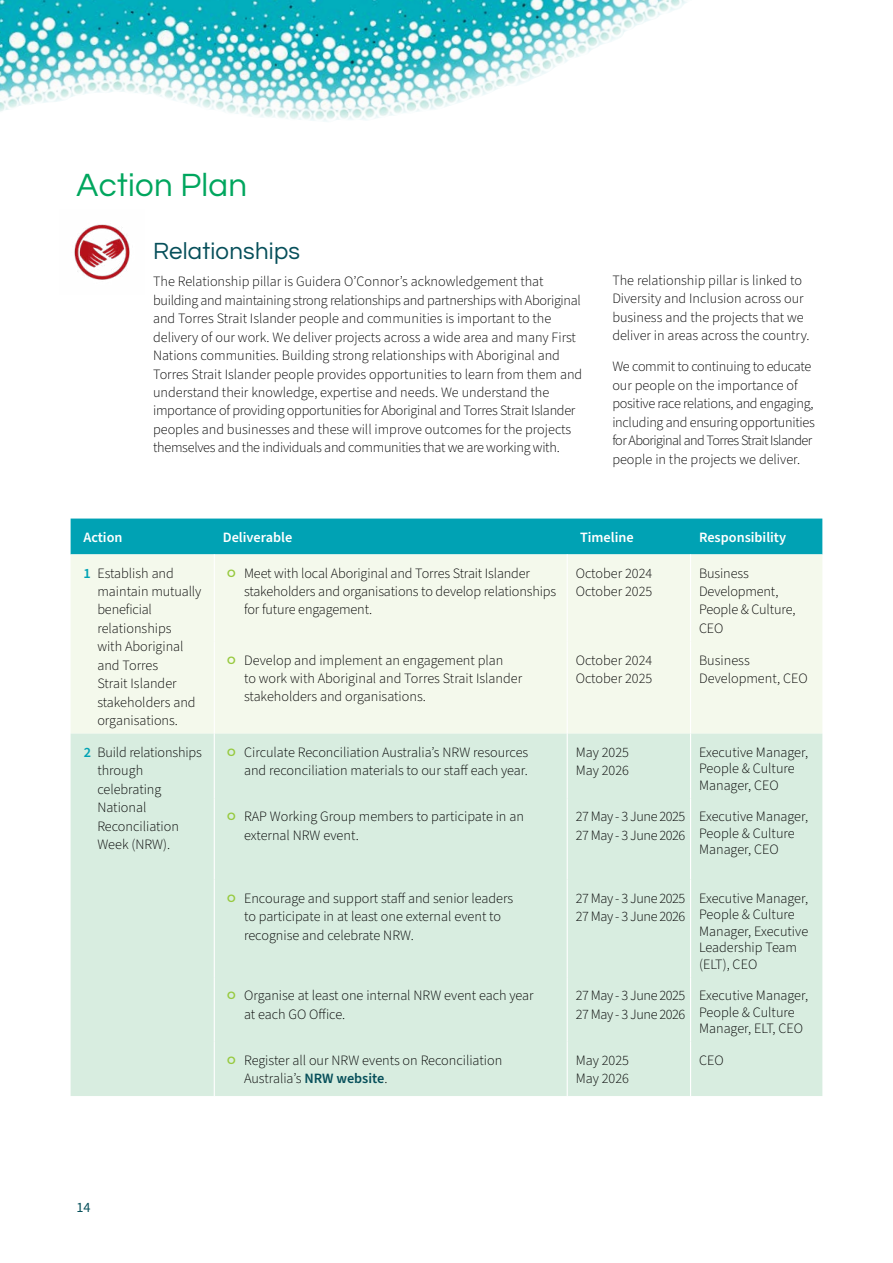
<style>
.page{position:relative;width:893px;height:1263px;background:#fff}
.page>*{position:absolute;margin:0;border:0;box-sizing:border-box;transform-origin:0 0}
.t1{font:33px "Questrial";letter-spacing:.01em;color:#00a65e}
.t2{font:24px "Questrial";letter-spacing:.01em;color:#064f5a}
.t3{font:300 14.25px/18.5px "Source Sans Pro";color:#000}
.t4{font:300 14.25px/18.5px "Source Sans Pro";letter-spacing:-.02em;color:#000}
.t5{font:300 14.25px/18.5px "Source Sans Pro";letter-spacing:-.03em;color:#000}
.t6{font:600 14.25px "Source Sans Pro";color:#fff}
.t7{font:14.25px "Source Sans Pro";color:#064f5a}
.s1{font-weight:600;color:#00a2b4}
.s2{font-weight:900;color:#96c93d}
.s3{font-weight:600;color:#064f5a}
</style>
<div class="page">
<img style="left:74px;top:240px;width:56px;height:40px">
<div style="left:71px;top:518px;width:751px;height:36px;background:#00a2b4"></div>
<div style="left:71px;top:554px;width:751px;height:180px;background:#f4f9ec"></div>
<div style="left:71px;top:734px;width:751px;height:362px;background:#d8ede0"></div>
<hr style="left:214px;top:554px;width:1px;height:87px;background:#fff">
<hr style="left:567px;top:554px;width:1px;height:87px;background:#fff">
<hr style="left:690px;top:554px;width:1px;height:87px;background:#fff">
<hr style="left:214px;top:641px;width:1px;height:93px;background:#fff">
<hr style="left:567px;top:641px;width:1px;height:93px;background:#fff">
<hr style="left:690px;top:641px;width:1px;height:93px;background:#fff">
<hr style="left:214px;top:734px;width:1px;height:64px;background:#fff">
<hr style="left:567px;top:734px;width:1px;height:64px;background:#fff">
<hr style="left:690px;top:734px;width:1px;height:64px;background:#fff">
<hr style="left:214px;top:798px;width:1px;height:81px;background:#fff">
<hr style="left:567px;top:798px;width:1px;height:81px;background:#fff">
<hr style="left:690px;top:798px;width:1px;height:81px;background:#fff">
<hr style="left:214px;top:879px;width:1px;height:98px;background:#fff">
<hr style="left:567px;top:879px;width:1px;height:98px;background:#fff">
<hr style="left:690px;top:879px;width:1px;height:98px;background:#fff">
<hr style="left:214px;top:977px;width:1px;height:65px;background:#fff">
<hr style="left:567px;top:977px;width:1px;height:65px;background:#fff">
<hr style="left:690px;top:977px;width:1px;height:65px;background:#fff">
<hr style="left:214px;top:1042px;width:1px;height:54px;background:#fff">
<hr style="left:567px;top:1042px;width:1px;height:54px;background:#fff">
<hr style="left:690px;top:1042px;width:1px;height:54px;background:#fff">
<img style="left:0;top:0;width:687px;height:122px">
<h1 class="t1" style="left:77px;top:162px;width:172px">Action Plan</h1>
<h2 class="t2" style="left:153px;top:235px;width:149px">Relationships</h2>
<p class="t3" style="left:153px;top:273px;width:431px">The Relationship pillar is Guidera O’Connor’s acknowledgement that building and maintaining strong relationships and partnerships with Aboriginal and Torres Strait Islander people and communities is important to the delivery of our work. We deliver projects across a wide area and many First Nations communities. Building strong relationships with Aboriginal and Torres Strait Islander people provides opportunities to learn from them and understand their knowledge, expertise and needs. We understand the importance of providing opportunities for Aboriginal and Torres Strait Islander peoples and businesses and these will improve outcomes for the projects themselves and the individuals and communities that we are working with.</p>
<p class="t3" style="left:612px;top:271px;width:199px">The relationship pillar is linked to Diversity and Inclusion across our business and the projects that we deliver in areas across the country.</p>
<p class="t4" style="left:612px;top:358px;width:204px">We commit to continuing to educate our people on the importance of positive race relations, and engaging, including and ensuring opportunities for Aboriginal and Torres Strait Islander people in the projects we deliver.</p>
<p class="t6" style="left:83px;top:527px;width:41px">Action</p>
<p class="t6" style="left:223px;top:527px;width:71px">Deliverable</p>
<p class="t6" style="left:580px;top:527px;width:55px">Timeline</p>
<p class="t6" style="left:699px;top:527px;width:89px">Responsibility</p>
<p class="t3" style="left:97px;top:564px;width:105px;text-indent:-14px"><span class="s1">1</span> Establish and maintain mutually beneficial relationships<br>with Aboriginal and Torres<br>Strait Islander stakeholders and organisations.</p>
<p class="t3" style="left:244px;top:564px;width:314px;text-indent:-17px"><span class="s2">○</span> Meet with local Aboriginal and Torres Strait Islander stakeholders and organisations to develop relationships for future engagement.</p>
<p class="t3" style="left:576px;top:564px;width:78px">October 2024<br>October 2025</p>
<p class="t3" style="left:699px;top:564px;width:98px">Business<br>Development,<br>People &amp; Culture,<br>CEO</p>
<p class="t3" style="left:244px;top:651px;width:280px;text-indent:-17px"><span class="s2">○</span> Develop and implement an engagement plan<br>to work with Aboriginal and Torres Strait Islander stakeholders and organisations.</p>
<p class="t3" style="left:576px;top:651px;width:78px">October 2024<br>October 2025</p>
<p class="t3" style="left:699px;top:651px;width:110px">Business<br>Development, CEO</p>
<p class="t3" style="left:97px;top:743px;width:106px;text-indent:-14px"><span class="s1">2</span> Build relationships through celebrating<br>National<br>Reconciliation<br>Week (NRW).</p>
<p class="t3" style="left:227px;top:743px;width:303px;text-align:right"><span class="s2">○</span> Circulate Reconciliation Australia’s NRW resources and reconciliation materials to our staff each year.</p>
<p class="t3" style="left:576px;top:743px;width:55px">May 2025<br>May 2026</p>
<p class="t3" style="left:699px;top:744px;width:111px;line-height:16.5px">Executive Manager,<br>People &amp; Culture<br>Manager, CEO</p>
<p class="t3" style="left:244px;top:808px;width:281px;text-indent:-17px"><span class="s2">○</span> RAP Working Group members to participate in an external NRW event.</p>
<p class="t5" style="left:576px;top:808px;width:111px">27 May - 3 June 2025<br>27 May - 3 June 2026</p>
<p class="t3" style="left:699px;top:809px;width:111px;line-height:16.5px">Executive Manager,<br>People &amp; Culture<br>Manager, CEO</p>
<p class="t3" style="left:244px;top:889px;width:271px;text-indent:-17px"><span class="s2">○</span> Encourage and support staff and senior leaders to participate in at least one external event to recognise and celebrate NRW.</p>
<p class="t5" style="left:576px;top:889px;width:111px">27 May - 3 June 2025<br>27 May - 3 June 2026</p>
<p class="t3" style="left:699px;top:890px;width:111px;line-height:16.5px">Executive Manager,<br>People &amp; Culture<br>Manager, Executive<br>Leadership Team (ELT), CEO</p>
<p class="t3" style="left:244px;top:987px;width:291px;text-indent:-17px"><span class="s2">○</span> Organise at least one internal NRW event each year at each GO Office.</p>
<p class="t5" style="left:576px;top:987px;width:111px">27 May - 3 June 2025<br>27 May - 3 June 2026</p>
<p class="t3" style="left:699px;top:988px;width:111px;line-height:16.5px">Executive Manager,<br>People &amp; Culture<br>Manager, ELT, CEO</p>
<p class="t3" style="left:244px;top:1051px;width:260px;text-indent:-17px"><span class="s2">○</span> Register all our NRW events on Reconciliation<br>Australia’s <span class="s3">NRW website</span>.</p>
<p class="t3" style="left:576px;top:1051px;width:55px">May 2025<br>May 2026</p>
<p class="t3" style="left:699px;top:1051px;width:26px">CEO</p>
<p class="t7" style="left:77px;top:1198px;width:16px">14</p>
</div>
